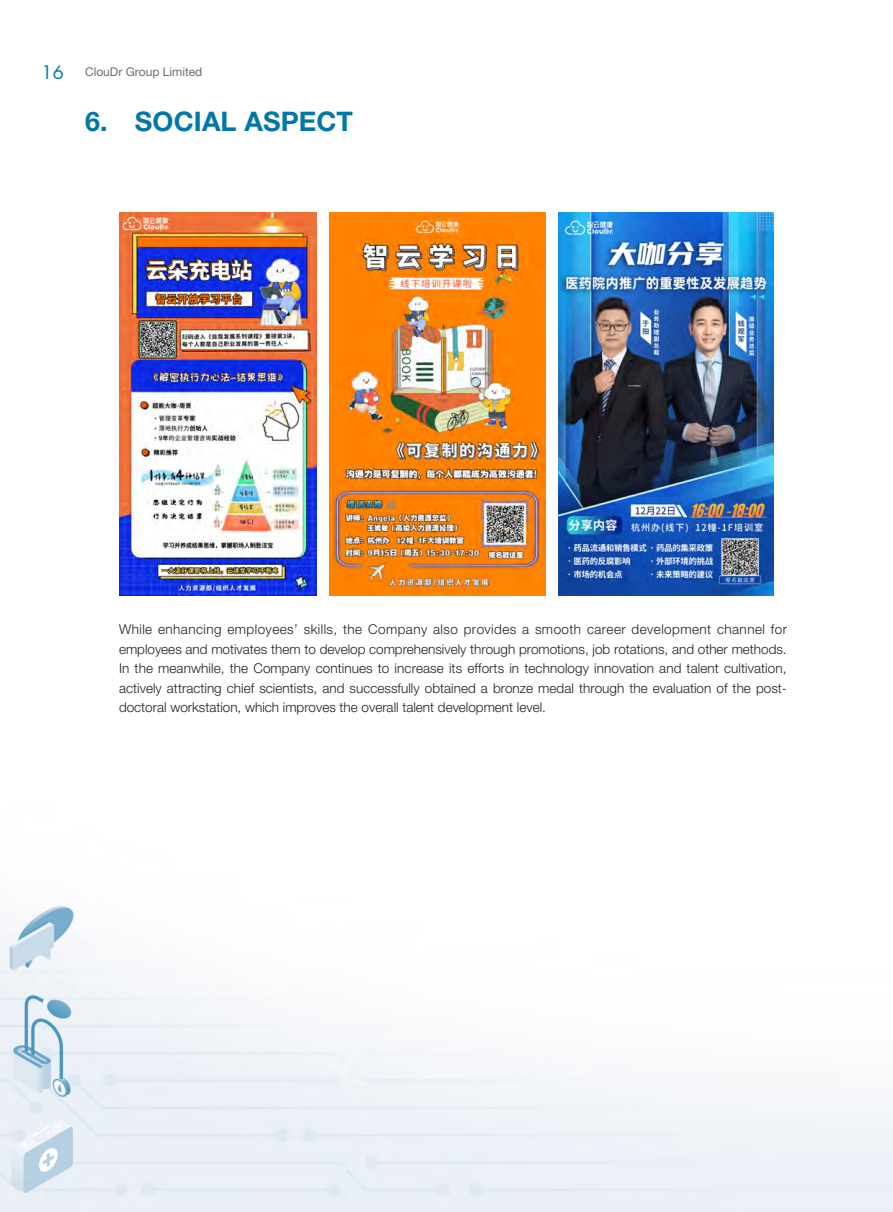
<style>
.page{position:relative;width:893px;height:1212px;background:#fff}
.page>*{position:absolute;margin:0;border:0;box-sizing:border-box;transform-origin:0 0}
.t1{font:700 27px "Helvetica Neue LT Std";letter-spacing:.005em;color:#0076a9}
._00_txt{font:300 13.5px/19.5px "Helvetica Neue LT Std";letter-spacing:.005em;color:#231f20}
.t2{font:12px "Helvetica Neue LT Std";color:#6c6d70}
.s1{font-family:"Futura Std";font-size:18px;color:#0076a9}
</style>
<div class="page">
<img style="left:0;top:212px;width:893px;height:1000px">
<img style="left:558px;top:213px;width:215px;height:382px">
<img style="left:119px;top:213px;width:198px;height:382px">
<img style="left:330px;top:213px;width:215px;height:382px">
<p class="t2" style="left:42px;top:64px;width:162px"><span class="s1">16</span> ClouDr Group Limited</p>
<h1 class="t1" style="left:85px;top:105px;width:270px">6. SOCIAL ASPECT</h1>
<p class="_00_txt" style="left:119px;top:619px;width:669px">While enhancing employees’ skills, the Company also provides a smooth career development channel for employees and motivates them to develop comprehensively through promotions, job rotations, and other methods.<br>In the meanwhile, the Company continues to increase its efforts in technology innovation and talent cultivation, actively attracting chief scientists, and successfully obtained a bronze medal through the evaluation of the post&shy;doctoral workstation, which improves the overall talent development level.</p>
</div>
